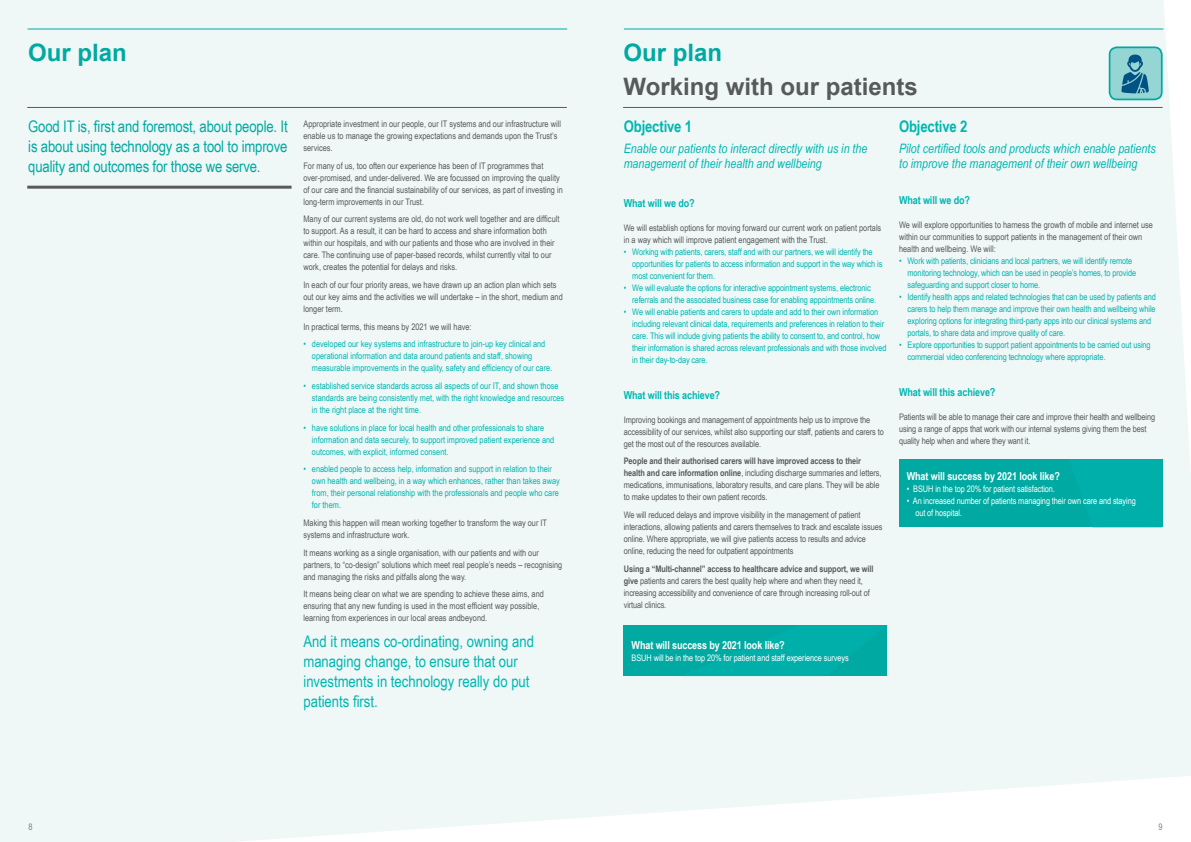
<style>
.page{position:relative;width:1191px;height:842px;background:#eff8f7}
.page>*{position:absolute;margin:0;border:0;box-sizing:border-box;transform-origin:0 0}
.t1{font:700 24px "Arial";color:#58595b}
.t2{font:700 24px "Arial";color:#00a9a1}
.t3{font:16px/20px "Arial Narrow";letter-spacing:-.01em;color:#00a9a1;text-align:justify}
.t4{font:16px/20px "Arial Narrow";color:#00b6b1}
.t5{font:700 16px "Arial Narrow";letter-spacing:-.01em;color:#00b6b1}
.t6{font:italic 13px/15px "Arial Narrow";color:#00b6b1}
.t7{font:700 11px "Arial Narrow";letter-spacing:-.01em;color:#00b6b1}
.t8{font:700 11px "Arial Narrow";letter-spacing:-.01em;color:#fff}
.t9{font:9px/12px "Arial Narrow";color:#58595b}
.t10{font:9px/12px "Arial Narrow";letter-spacing:-.01em;color:#00b6b1}
.t11{font:9px/12px "Arial Narrow";letter-spacing:-.01em;color:#fff}
.t12{font:9px "Arial Narrow";color:#808285}
.s1{font-weight:700}
</style>
<div class="page">
<hr style="left:28px;top:29px;width:539px;height:1px;background:#00a9a1">
<hr style="left:624px;top:29px;width:539px;height:1px;background:#00a9a1">
<hr style="left:27px;top:107px;width:540px;height:1px;background:#58595b">
<hr style="left:623px;top:107px;width:539px;height:1px;background:#58595b">
<hr style="left:27px;top:186px;width:264px;height:3px;background:#58595b">
<div style="left:624px;top:625px;width:263px;height:51px;background:#00a9a1"></div>
<div style="left:899px;top:459px;width:263px;height:68px;background:#00a9a1"></div>
<div style="left:1162px;top:459px;width:29px;height:68px;background:#eff8f7"></div>
<div style="left:1109px;top:47px;width:52px;height:52px;background:#95d5d4;border-radius:7px"></div>
<div style="left:1108px;top:46px;width:54px;height:54px;border:2px solid #00a9a1;border-radius:7px"></div>
<svg style="left:1121px;top:55px;width:27px;height:38px"></svg>
<h1 class="t2" style="left:28px;top:37px;width:100px">Our plan</h1>
<h2 class="t3" style="left:28px;top:116px;width:261px">Good IT is, first and foremost, about people. It is about using technology as a tool to improve quality and outcomes for those we serve.</h2>
<h1 class="t2" style="left:623px;top:37px;width:100px">Our plan</h1>
<h1 class="t1" style="left:623px;top:71px;width:296px">Working with our patients</h1>
<h2 class="t5" style="left:624px;top:114px;width:70px">Objective 1</h2>
<h3 class="t6" style="left:624px;top:140px;width:245px">Enable our patients to interact directly with us in the management of their health and wellbeing</h3>
<p class="t7" style="left:624px;top:195px;width:73px">What will we do?</p>
<p class="t9" style="left:624px;top:221px;width:259px">We will establish options for moving forward our current work on patient portals in a way which will improve patient engagement with the Trust.</p>
<p class="t10" style="left:632px;top:245px;width:252px;text-indent:-9px">• Working with patients, carers, staff and with our partners, we will identify the opportunities for patients to access information and support in the way which is most convenient for them.</p>
<p class="t10" style="left:632px;top:281px;width:245px;text-indent:-9px">• We will evaluate the options for interactive appointment systems, electronic referrals and the associated business case for enabling appointments online.</p>
<p class="t10" style="left:632px;top:305px;width:256px;text-indent:-9px">• We will enable patients and carers to update and add to their own information including relevant clinical data, requirements and preferences in relation to their care. This will include giving patients the ability to consent to, and control, how their information is shared across relevant professionals and with those involved in their day-to-day care.</p>
<p class="t7" style="left:624px;top:387px;width:98px">What will this achieve?</p>
<p class="t9" style="left:624px;top:413px;width:261px">Improving bookings and management of appointments help us to improve the accessibility of our services, whilst also supporting our staff, patients and carers to get the most out of the resources available.</p>
<p class="t9" style="left:624px;top:455px;width:259px"><span class="s1">People and their authorised carers will have improved access to their health and care information online</span>, including discharge summaries and letters, medications, immunisations, laboratory results, and care plans. They will be able to make updates to their own patient records.</p>
<p class="t9" style="left:624px;top:509px;width:260px">We will reduced delays and improve visibility in the management of patient interactions, allowing patients and carers themselves to track and escalate issues online. Where appropriate, we will give patients access to results and advice online, reducing the need for outpatient appointments</p>
<p class="t9" style="left:624px;top:562px;width:251px"><span class="s1">Using a “Multi-channel” access to healthcare advice and support, we will give</span> patients and carers the best quality help where and when they need it, increasing accessibility and convenience of care through increasing roll-out of virtual clinics.</p>
<p class="t9" style="left:303px;top:118px;width:259px">Appropriate investment in our people, our IT systems and our infrastructure will enable us to manage the growing expectations and demands upon the Trust’s services.</p>
<p class="t9" style="left:303px;top:159px;width:261px">For many of us, too often our experience has been of IT programmes that over-promised, and under-delivered. We are focussed on improving the quality of our care and the financial sustainability of our services, as part of investing in long-term improvements in our Trust.</p>
<p class="t9" style="left:303px;top:213px;width:257px">Many of our current systems are old, do not work well together and are difficult to support. As a result, it can be hard to access and share information both within our hospitals, and with our patients and those who are involved in their care. The continuing use of paper-based records, whilst currently vital to our work, creates the potential for delays and risks.</p>
<p class="t9" style="left:303px;top:278px;width:261px">In each of our four priority areas, we have drawn up an action plan which sets out our key aims and the activities we will undertake – in the short, medium and longer term.</p>
<p class="t9" style="left:303px;top:320px;width:170px">In practical terms, this means by 2021 we will have:</p>
<p class="t10" style="left:312px;top:338px;width:242px;text-indent:-9px">• developed our key systems and infrastructure to join-up key clinical and operational information and data around patients and staff, showing measurable improvements in the quality, safety and efficiency of our care.</p>
<p class="t10" style="left:312px;top:379px;width:254px;text-indent:-9px">• established service standards across all aspects of our IT, and shown those standards are being consistently met, with the right knowledge and resources in the right place at the right time.</p>
<p class="t10" style="left:312px;top:421px;width:244px;text-indent:-9px">• have solutions in place for local health and other professionals to share information and data securely, to support improved patient experience and outcomes, with explicit, informed consent.</p>
<p class="t10" style="left:312px;top:463px;width:249px;text-indent:-9px">• enabled people to access help, information and support in relation to their own health and wellbeing, in a way which enhances, rather than takes away from, their personal relationship with the professionals and people who care for them.</p>
<p class="t9" style="left:303px;top:516px;width:245px">Making this happen will mean working together to transform the way our IT systems and infrastructure work.</p>
<p class="t9" style="left:303px;top:546px;width:260px">It means working as a single organisation, with our patients and with our partners, to “co-design” solutions which meet real people’s needs – recognising and managing the risks and pitfalls along the way.</p>
<p class="t9" style="left:303px;top:588px;width:242px">It means being clear on what we are spending to achieve these aims, and ensuring that any new funding is used in the most efficient way possible, learning from experiences in our local areas andbeyond.</p>
<h2 class="t4" style="left:303px;top:631px;width:232px">And it means co-ordinating, owning and managing change, to ensure that our investments in technology really do put patients first.</h2>
<p class="t8" style="left:631px;top:636px;width:155px">What will success by 2021 look like?</p>
<p class="t11" style="left:631px;top:651px;width:219px">BSUH will be in the top 20% for patient and staff experience surveys</p>
<h2 class="t5" style="left:899px;top:114px;width:70px">Objective 2</h2>
<h3 class="t6" style="left:899px;top:140px;width:258px">Pilot certified tools and products which enable patients to improve the management of their own wellbeing</h3>
<p class="t7" style="left:899px;top:192px;width:73px">What will we do?</p>
<p class="t9" style="left:899px;top:218px;width:255px">We will explore opportunities to harness the growth of mobile and internet use within our communities to support patients in the management of their own health and wellbeing. We will:</p>
<p class="t10" style="left:907px;top:254px;width:230px;text-indent:-9px">• Work with patients, clinicians and local partners, we will identify remote monitoring technology, which can be used in people’s homes, to provide safeguarding and support closer to home.</p>
<p class="t10" style="left:907px;top:290px;width:250px;text-indent:-9px">• Identify health apps and related technologies that can be used by patients and carers to help them manage and improve their own health and wellbeing while exploring options for integrating third-party apps into our clinical systems and portals, to share data and improve quality of care.</p>
<p class="t10" style="left:907px;top:338px;width:245px;text-indent:-9px">• Explore opportunities to support patient appointments to be carried out using commercial video conferencing technology where appropriate.</p>
<p class="t7" style="left:899px;top:384px;width:98px">What will this achieve?</p>
<p class="t9" style="left:899px;top:410px;width:258px">Patients will be able to manage their care and improve their health and wellbeing using a range of apps that work with our internal systems giving them the best quality help when and where they want it.</p>
<p class="t8" style="left:906px;top:468px;width:155px">What will success by 2021 look like?</p>
<p class="t11" style="left:906px;top:483px;width:150px">• BSUH in the top 20% for patient satisfaction.</p>
<p class="t11" style="left:915px;top:495px;width:222px;text-indent:-9px">• An increased number of patients managing their own care and staying out of hospital.</p>
<p class="t12" style="left:28px;top:820px;width:6px">8</p>
<p class="t12" style="left:1158px;top:820px;width:6px">9</p>
</div>
